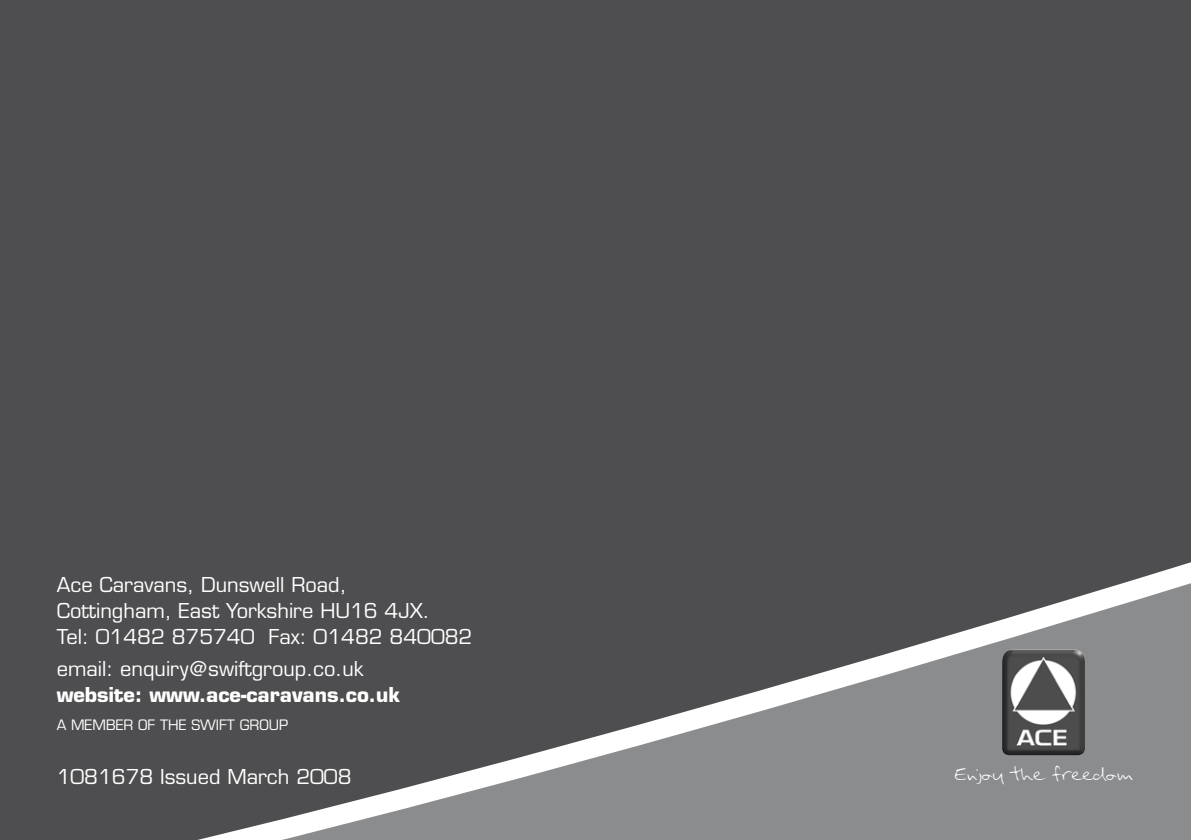
<style>
.page{position:relative;width:1191px;height:840px;background:#fff}
.page>*{position:absolute;margin:0;border:0;box-sizing:border-box;transform-origin:0 0}
.t1{font:20px/26px "Eurostile";color:#fff}
.t2{font:700 20px "Eurostile";color:#fff}
.t3{font:20px "Binghams Hand";color:#fff}
.t4{font:14px "Eurostile";color:#fff}
</style>
<div class="page">
<div style="left:0;top:0;width:1191px;height:839px;background:#4e4e50"></div>
<svg style="left:202px;top:562px;width:989px;height:277px"></svg>
<p class="t1" style="left:57px;top:571px;width:417px">Ace Caravans, Dunswell Road,<br>Cottingham, East Yorkshire HU16 4JX.<br>Tel: 01482 875740 Fax: 01482 840082</p>
<p class="t1" style="left:57px;top:655px;width:308px">email: enquiry@swiftgroup.co.uk</p>
<p class="t2" style="left:57px;top:682px;width:345px">website: www.ace-caravans.co.uk</p>
<p class="t4" style="left:57px;top:716px;width:233px">A MEMBER OF THE SWIFT GROUP</p>
<p class="t1" style="left:57px;top:763px;width:296px">1081678 Issued March 2008</p>
<p class="t3" style="left:954px;top:758px;width:180px">Enjoy the freedom</p>
</div>
